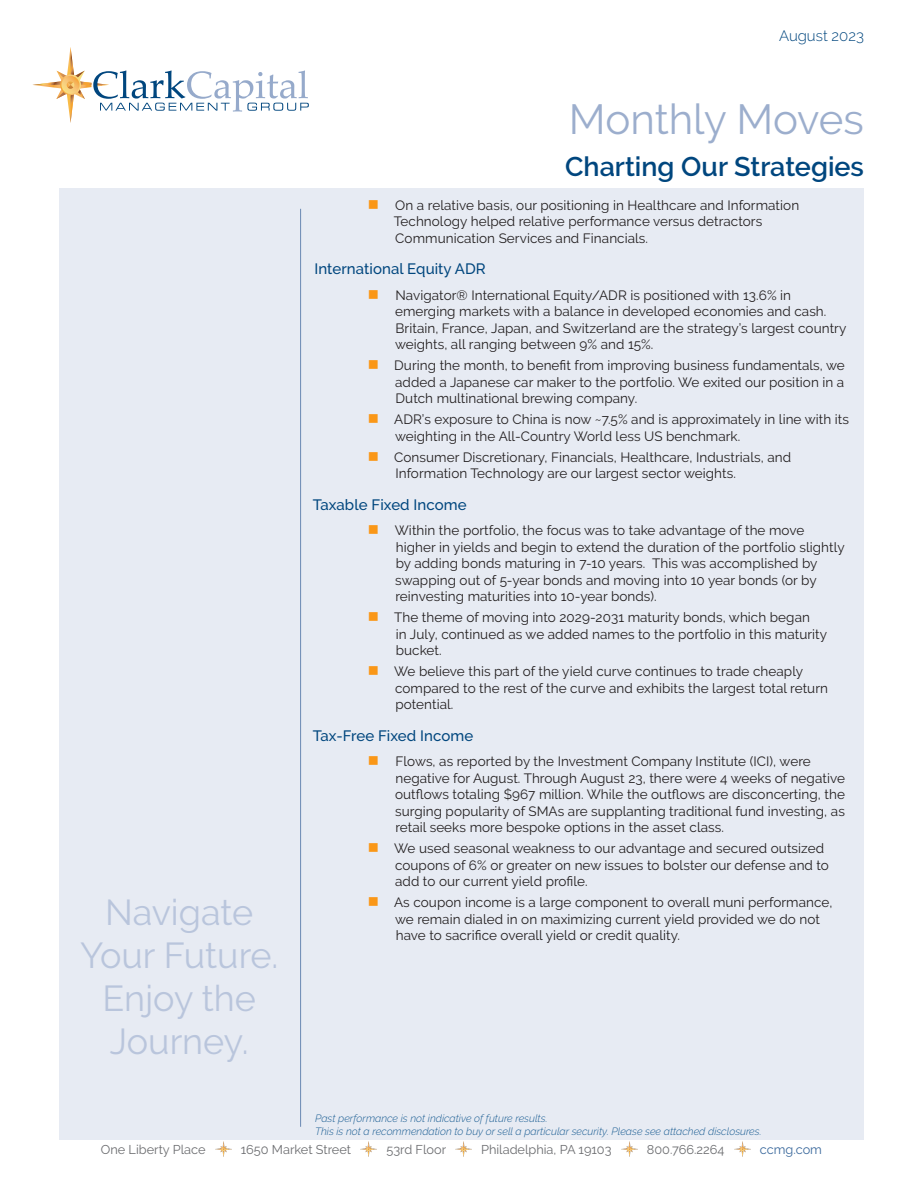
<style>
.page{position:relative;width:918px;height:1188px;background:#fff}
.page>*{position:absolute;margin:0;border:0;box-sizing:border-box;transform-origin:0 0}
.t1{font:42px "Raleway";letter-spacing:-.005em;color:#9caecd}
.t2{font:36px/43.2px "Raleway";color:#b9c5dc;text-align:center}
.t3{font:600 27px "Raleway";color:#00467e}
.Product_Names{font:500 15px "Raleway";letter-spacing:.005em;color:#00467e}
.t4{font:300 15px "Raleway";color:#00467e}
.t5{font:13.5px/16.5px "Raleway";letter-spacing:.005em;color:#231f20}
.t6{font:12.75px "Raleway";color:#6c6d70}
.t7{font:12.75px "Raleway";color:#3c6a9d}
.t8{font:italic 300 10.5px/12.6px "Raleway";color:#1a5d93}
</style>
<div class="page">
<div style="left:60px;top:188px;width:804px;height:951px;background:#e7ebf3"></div>
<svg style="left:32px;top:47px;width:277px;height:76px"></svg>
<img style="left:215px;top:1141px;width:16px;height:16px">
<img style="left:361px;top:1141px;width:16px;height:16px">
<img style="left:456px;top:1141px;width:15px;height:16px">
<img style="left:621px;top:1141px;width:16px;height:16px">
<img style="left:734px;top:1141px;width:16px;height:16px">
<hr style="left:300px;top:209px;width:1px;height:918px;background:#6b89b4">
<p class="t4" style="left:779px;top:27px;width:86px">August 2023</p>
<h2 class="t2" style="left:80px;top:890px;width:200px">Navigate<br>Your Future.<br>Enjoy the<br>Journey.</h2>
<h1 class="t1" style="left:569px;top:95px;width:297px">Monthly Moves</h1>
<h3 class="t3" style="left:565px;top:151px;width:300px">Charting Our Strategies</h3>
<p class="t5" style="left:394px;top:197px;width:407px">On a relative basis, our positioning in Healthcare and Information<br>Technology helped relative performance versus detractors<br>Communication Services and Financials.</p>
<p class="Product_Names" style="left:314px;top:260px;width:173px">International Equity ADR</p>
<p class="t5" style="left:395px;top:287px;width:453px">Navigator® International Equity/ADR is positioned with 13.6% in emerging markets with a balance in developed economies and cash.<br>Britain, France, Japan, and Switzerland are the strategy’s largest country weights, all ranging between 9% and 15%.</p>
<p class="t5" style="left:394px;top:357px;width:452px;text-align:justify">During the month, to benefit from improving business fundamentals, we added a Japanese car maker to the portfolio. We exited our position in a Dutch multinational brewing company.</p>
<p class="t5" style="left:394px;top:411px;width:456px">ADR’s exposure to China is now ~7.5% and is approximately in line with its weighting in the All-Country World less US benchmark.</p>
<p class="t5" style="left:394px;top:449px;width:398px">Consumer Discretionary, Financials, Healthcare, Industrials, and<br>Information Technology are our largest sector weights.</p>
<p class="Product_Names" style="left:313px;top:496px;width:155px">Taxable Fixed Income</p>
<p class="t5" style="left:395px;top:522px;width:451px">Within the portfolio, the focus was to take advantage of the move higher in yields and begin to extend the duration of the portfolio slightly by adding bonds maturing in 7-10 years. This was accomplished by swapping out of 5-year bonds and moving into 10 year bonds (or by reinvesting maturities into 10-year bonds).</p>
<p class="t5" style="left:394px;top:609px;width:434px">The theme of moving into 2029-2031 maturity bonds, which began<br>in July, continued as we added names to the portfolio in this maturity bucket.</p>
<p class="t5" style="left:394px;top:663px;width:435px">We believe this part of the yield curve continues to trade cheaply compared to the rest of the curve and exhibits the largest total return potential.</p>
<p class="Product_Names" style="left:313px;top:727px;width:162px">Tax-Free Fixed Income</p>
<p class="t5" style="left:395px;top:753px;width:451px">Flows, as reported by the Investment Company Institute (ICI), were negative for August. Through August 23, there were 4 weeks of negative outflows totaling $967 million. While the outflows are disconcerting, the surging popularity of SMAs are supplanting traditional fund investing, as retail seeks more bespoke options in the asset class.</p>
<p class="t5" style="left:394px;top:840px;width:436px">We used seasonal weakness to our advantage and secured outsized coupons of 6% or greater on new issues to bolster our defense and to add to our current yield profile.</p>
<p class="t5" style="left:394px;top:894px;width:440px">As coupon income is a large component to overall muni performance, we remain dialed in on maximizing current yield provided we do not have to sacrifice overall yield or credit quality.</p>
<p class="t8" style="left:315px;top:1112px;width:448px">Past performance is not indicative of future results.<br>This is not a recommendation to buy or sell a particular security. Please see attached disclosures.</p>
<p class="t6" style="left:101px;top:1142px;width:106px">One Liberty Place</p>
<p class="t6" style="left:241px;top:1142px;width:112px">1650 Market Street</p>
<p class="t6" style="left:386px;top:1142px;width:61px">53rd Floor</p>
<p class="t6" style="left:481px;top:1142px;width:132px">Philadelphia, PA 19103</p>
<p class="t6" style="left:647px;top:1142px;width:79px">800.766.2264</p>
<p class="t7" style="left:760px;top:1142px;width:64px">ccmg.com</p>
</div>
